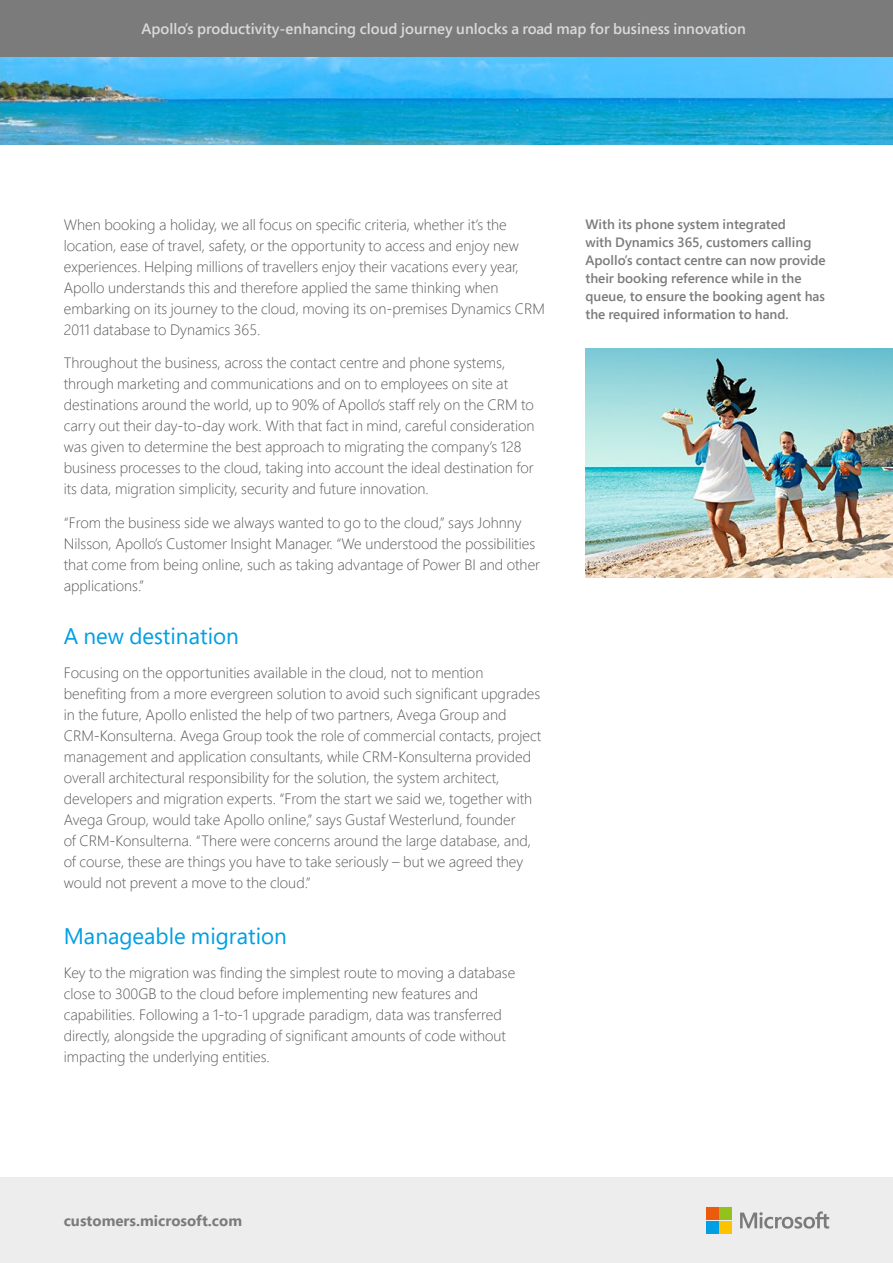
<style>
.page{position:relative;width:893px;height:1263px;background:#fff}
.page>*{position:absolute;margin:0;border:0;box-sizing:border-box;transform-origin:0 0}
.t1{font:22.5px "Segoe Pro";color:#009fe3}
.t2{font:300 15px/21px "Segoe Pro";color:#575756}
.t3{font:600 15px "Segoe Pro";color:#dadada}
.t4{font:700 15px "Segoe Pro";color:#7c7b7b}
.t5{font:600 13.5px/18px "Segoe Pro";color:#7c7b7b}
</style>
<div class="page">
<div style="left:0;top:1178px;width:893px;height:85px;background:#ededed"></div>
<img style="left:0;top:56px;width:893px;height:89px">
<img style="left:585px;top:349px;width:308px;height:228px">
<svg style="left:740px;top:1211px;width:89px;height:17px"></svg>
<div style="left:706px;top:1207px;width:12px;height:13px;background:#ea5b0b"></div>
<div style="left:720px;top:1207px;width:12px;height:13px;background:#95c11f"></div>
<div style="left:706px;top:1221px;width:12px;height:12px;background:#009fe3"></div>
<div style="left:720px;top:1221px;width:12px;height:12px;background:#fdc300"></div>
<div style="left:0;top:0;width:893px;height:56px;background:#7c7b7b"></div>
<p class="t3" style="left:141px;top:18px;width:606px">Apollo’s productivity-enhancing cloud journey unlocks a road map for business innovation</p>
<p class="t2" style="left:64px;top:213px;width:483px">When booking a holiday, we all focus on specific criteria, whether it’s the location, ease of travel, safety, or the opportunity to access and enjoy new experiences. Helping millions of travellers enjoy their vacations every year, Apollo understands this and therefore applied the same thinking when embarking on its journey to the cloud, moving its on-premises Dynamics CRM 2011 database to Dynamics 365.</p>
<p class="t2" style="left:64px;top:352px;width:472px">Throughout the business, across the contact centre and phone systems, through marketing and communications and on to employees on site at destinations around the world, up to 90% of Apollo’s staff rely on the CRM to carry out their day-to-day work. With that fact in mind, careful consideration was given to determine the best approach to migrating the company’s 128 business processes to the cloud, taking into account the ideal destination for its data, migration simplicity, security and future innovation.</p>
<p class="t2" style="left:64px;top:512px;width:478px">“From the business side we always wanted to go to the cloud,” says Johnny Nilsson, Apollo’s Customer Insight Manager. “We understood the possibilities that come from being online, such as taking advantage of Power BI and other applications.”</p>
<h1 class="t1" style="left:64px;top:620px;width:177px">A new destination</h1>
<p class="t2" style="left:64px;top:661px;width:479px">Focusing on the opportunities available in the cloud, not to mention benefiting from a more evergreen solution to avoid such significant upgrades in the future, Apollo enlisted the help of two partners, Avega Group and CRM-Konsulterna. Avega Group took the role of commercial contacts, project management and application consultants, while CRM-Konsulterna provided overall architectural responsibility for the solution, the system architect, developers and migration experts. “From the start we said we, together with Avega Group, would take Apollo online,” says Gustaf Westerlund, founder<br>of CRM-Konsulterna. “There were concerns around the large database, and, of course, these are things you have to take seriously – but we agreed they would not prevent a move to the cloud.”</p>
<h1 class="t1" style="left:64px;top:921px;width:225px">Manageable migration</h1>
<p class="t2" style="left:64px;top:962px;width:453px">Key to the migration was finding the simplest route to moving a database close to 300GB to the cloud before implementing new features and capabilities. Following a 1-to-1 upgrade paradigm, data was transferred directly, alongside the upgrading of significant amounts of code without impacting the underlying entities.</p>
<p class="t5" style="left:585px;top:214px;width:242px">With its phone system integrated<br>with Dynamics 365, customers calling Apollo’s contact centre can now provide their booking reference while in the queue, to ensure the booking agent has the required information to hand.</p>
<p class="t4" style="left:64px;top:1210px;width:180px">customers.microsoft.com</p>
</div>
